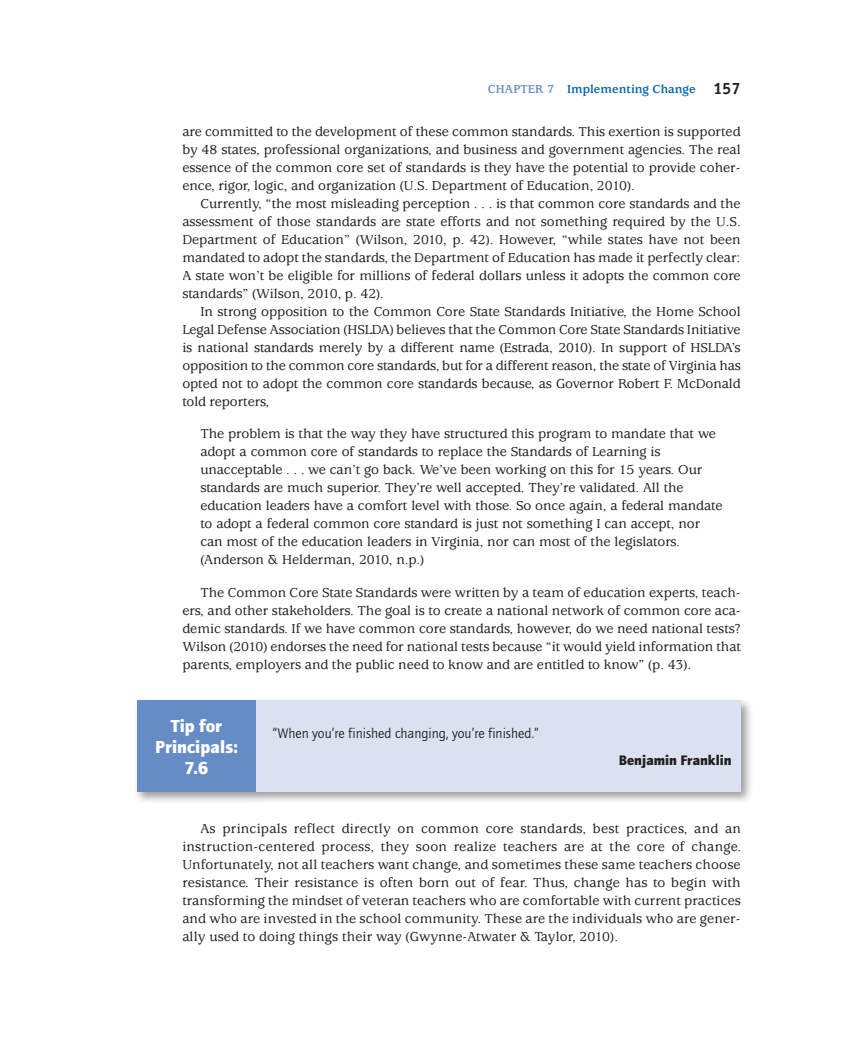
<style>
.page{position:relative;width:851px;height:1040px;background:#fff}
.page>*{position:absolute;margin:0;border:0;box-sizing:border-box;transform-origin:0 0}
.t1{font:900 18px/21px "Quay Sans EF";color:#fff;text-align:center}
.Exit_element_above{font:500 14.25px/18px "Usherwood";color:#231f20;text-align:justify}
.Extract{font:500 14.25px/18px "Usherwood";letter-spacing:-.005em;color:#231f20}
.Paragraph_after_1_he{font:500 14.25px/18px "Usherwood";color:#231f20;text-align:justify}
.t2{font:14.25px "Quay Sans EF";color:#231f20}
.t3{font:900 14.25px "Quay Sans EF";color:#231f20}
.t4{font:700 12.75px "Usherwood";color:#0161aa}
.s1{color:#668cc5}
.s2{font-family:"Officina Sans";font-size:16.5px;color:#231f20}
</style>
<div class="page">
<div style="left:134px;top:696px;width:619px;height:108px;background:#231f20;opacity:.45"></div>
<div style="left:254px;top:700px;width:486px;height:92px;background:#dae2f1"></div>
<div style="left:137px;top:700px;width:119px;height:92px;background:#668cc5"></div>
<p class="t4" style="left:488px;top:82px;width:254px"><span class="s1">CHAPTER 7</span> Implementing Change <span class="s2">157</span></p>
<p class="Paragraph_after_1_he" style="left:182px;top:123px;width:560px">are committed to the development of these common standards. This exertion is supported by 48 states, professional organizations, and business and government agencies. The real essence of the common core set of standards is they have the potential to provide coher&shy;ence, rigor, logic, and organization (U.S. Department of Education, 2010).</p>
<p class="Exit_element_above" style="left:182px;top:195px;width:560px;text-indent:18px">Currently, “the most misleading perception . . . is that common core standards and the assessment of those standards are state efforts and not something required by the U.S.<br>Department of Education” (Wilson, 2010, p. 42). However, “while states have not been mandated to adopt the standards, the Department of Education has made it perfectly clear:<br>A state won’t be eligible for millions of federal dollars unless it adopts the common core standards” (Wilson, 2010, p. 42).</p>
<p class="Exit_element_above" style="left:182px;top:303px;width:560px;text-indent:18px">In strong opposition to the Common Core State Standards Initiative, the Home School Legal Defense Association (HSLDA) believes that the Common Core State Standards Initiative is national standards merely by a different name (Estrada, 2010). In support of HSLDA’s opposition to the common core standards, but for a different reason, the state of Virginia has opted not to adopt the common core standards because, as Governor Robert F. McDonald told reporters,</p>
<p class="Extract" style="left:200px;top:425px;width:524px">The problem is that the way they have structured this program to mandate that we adopt a common core of standards to replace the Standards of Learning is unacceptable . . . we can’t go back. We’ve been working on this for 15 years. Our standards are much superior. They’re well accepted. They’re validated. All the education leaders have a comfort level with those. So once again, a federal mandate to adopt a federal common core standard is just not something I can accept, nor can most of the education leaders in Virginia, nor can most of the legislators. (Anderson &amp; Helderman, 2010, n.p.)</p>
<p class="Exit_element_above" style="left:182px;top:584px;width:560px;text-indent:18px">The Common Core State Standards were written by a team of education experts, teach&shy;ers, and other stakeholders. The goal is to create a national network of common core aca&shy;demic standards. If we have common core standards, however, do we need national tests?<br>Wilson (2010) endorses the need for national tests because “it would yield information that parents, employers and the public need to know and are entitled to know” (p. 43).</p>
<p class="t1" style="left:155px;top:715px;width:84px">Tip for<br>Principals:<br>7.6</p>
<p class="t2" style="left:272px;top:725px;width:268px">“When you’re finished changing, you’re finished.”</p>
<p class="t3" style="left:618px;top:752px;width:114px">Benjamin Franklin</p>
<p class="Exit_element_above" style="left:182px;top:819px;width:560px;text-indent:18px">As principals reflect directly on common core standards, best practices, and an instruction-centered process, they soon realize teachers are at the core of change.<br>Unfortunately, not all teachers want change, and sometimes these same teachers choose resistance. Their resistance is often born out of fear. Thus, change has to begin with transforming the mindset of veteran teachers who are comfortable with current practices and who are invested in the school community. These are the individuals who are gener&shy;ally used to doing things their way (Gwynne-Atwater &amp; Taylor, 2010).</p>
</div>
